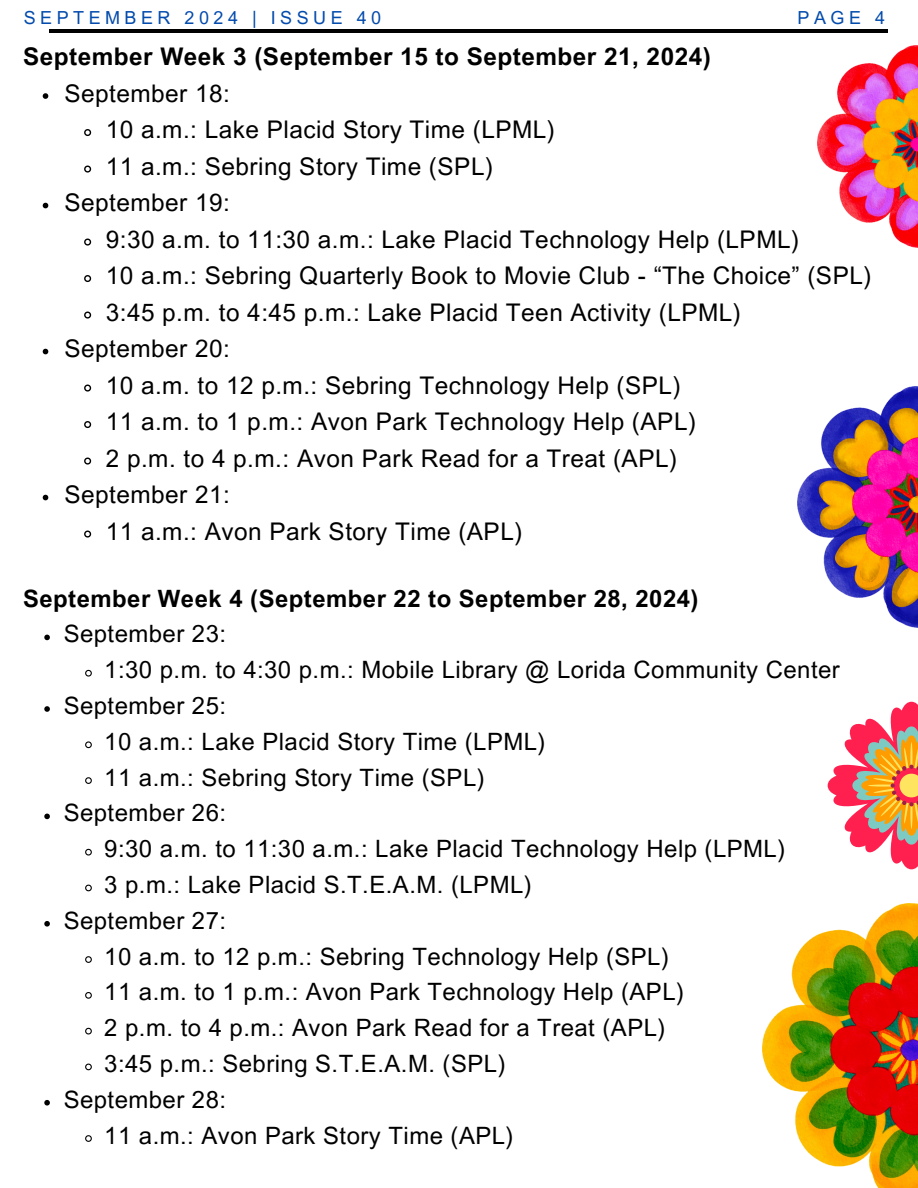
<style>
.page{position:relative;width:918px;height:1188px;background:#fff}
.page>*{position:absolute;margin:0;border:0;box-sizing:border-box;transform-origin:0 0}
.t1{font:24.3px "Arial MT Pro";letter-spacing:.02em;color:#000}
.t2{font:700 24.3px "Arial MT Pro";letter-spacing:.02em;color:#000}
.t3{font:23.85px "Arial MT Pro";letter-spacing:.02em;color:#000}
.t4{font:700 23.85px "Arial MT Pro";letter-spacing:.02em;color:#000}
.t5{font:18px "Arial MT Pro";letter-spacing:.25em;color:#034bad}
</style>
<div class="page">
<hr style="left:49px;top:29px;width:838px;height:3px;background:#000">
<img style="left:817px;top:45px;width:101px;height:203px">
<img style="left:798px;top:387px;width:120px;height:241px">
<img style="left:762px;top:904px;width:156px;height:284px">
<svg style="left:828px;top:702px;width:90px;height:167px"></svg>
<svg style="left:43px;top:93px;width:5px;height:6px"></svg>
<svg style="left:84px;top:129px;width:8px;height:7px"></svg>
<svg style="left:84px;top:165px;width:8px;height:8px"></svg>
<svg style="left:43px;top:203px;width:5px;height:5px"></svg>
<svg style="left:84px;top:238px;width:8px;height:8px"></svg>
<svg style="left:84px;top:275px;width:8px;height:7px"></svg>
<svg style="left:84px;top:311px;width:8px;height:8px"></svg>
<svg style="left:43px;top:349px;width:5px;height:5px"></svg>
<svg style="left:84px;top:384px;width:8px;height:8px"></svg>
<svg style="left:84px;top:421px;width:8px;height:8px"></svg>
<svg style="left:84px;top:457px;width:8px;height:8px"></svg>
<svg style="left:43px;top:495px;width:5px;height:5px"></svg>
<svg style="left:84px;top:530px;width:8px;height:8px"></svg>
<svg style="left:44px;top:635px;width:6px;height:5px"></svg>
<svg style="left:85px;top:669px;width:7px;height:8px"></svg>
<svg style="left:44px;top:706px;width:6px;height:6px"></svg>
<svg style="left:85px;top:741px;width:7px;height:8px"></svg>
<svg style="left:85px;top:777px;width:7px;height:7px"></svg>
<svg style="left:44px;top:814px;width:6px;height:5px"></svg>
<svg style="left:85px;top:848px;width:7px;height:8px"></svg>
<svg style="left:85px;top:884px;width:7px;height:8px"></svg>
<svg style="left:44px;top:921px;width:6px;height:6px"></svg>
<svg style="left:85px;top:956px;width:7px;height:7px"></svg>
<svg style="left:85px;top:992px;width:7px;height:7px"></svg>
<svg style="left:85px;top:1027px;width:7px;height:8px"></svg>
<svg style="left:85px;top:1063px;width:7px;height:8px"></svg>
<svg style="left:44px;top:1100px;width:6px;height:6px"></svg>
<svg style="left:85px;top:1135px;width:7px;height:7px"></svg>
<p class="t5" style="left:24px;top:11px;width:359px">SEPTEMBER 2024 | ISSUE 40</p>
<p class="t5" style="left:798px;top:11px;width:89px">PAGE 4</p>
<p class="t2" style="left:23px;top:48px;width:689px">September Week 3 (September 15 to September 21, 2024)</p>
<p class="t1" style="left:64px;top:84px;width:167px">September 18:</p>
<h1 class="t1" style="left:106px;top:121px;width:451px">10 a.m.: Lake Placid Story Time (LPML)</h1>
<p class="t1" style="left:106px;top:157px;width:389px">11 a.m.: Sebring Story Time (SPL)</p>
<p class="t1" style="left:64px;top:194px;width:167px">September 19:</p>
<p class="t1" style="left:106px;top:230px;width:695px">9:30 a.m. to 11:30 a.m.: Lake Placid Technology Help (LPML)</p>
<p class="t1" style="left:106px;top:267px;width:767px">10 a.m.: Sebring Quarterly Book to Movie Club - “The Choice” (SPL)</p>
<p class="t1" style="left:106px;top:303px;width:637px">3:45 p.m. to 4:45 p.m.: Lake Placid Teen Activity (LPML)</p>
<p class="t1" style="left:64px;top:340px;width:167px">September 20:</p>
<p class="t1" style="left:106px;top:376px;width:577px">10 a.m. to 12 p.m.: Sebring Technology Help (SPL)</p>
<p class="t1" style="left:106px;top:413px;width:592px">11 a.m. to 1 p.m.: Avon Park Technology Help (APL)</p>
<p class="t1" style="left:106px;top:449px;width:573px">2 p.m. to 4 p.m.: Avon Park Read for a Treat (APL)</p>
<p class="t1" style="left:64px;top:486px;width:167px">September 21:</p>
<p class="t1" style="left:106px;top:522px;width:418px">11 a.m.: Avon Park Story Time (APL)</p>
<p class="t4" style="left:23px;top:589px;width:677px">September Week 4 (September 22 to September 28, 2024)</p>
<p class="t3" style="left:64px;top:625px;width:164px">September 23:</p>
<p class="t3" style="left:104px;top:661px;width:737px">1:30 p.m. to 4:30 p.m.: Mobile Library @ Lorida Community Center</p>
<p class="t3" style="left:64px;top:697px;width:164px">September 25:</p>
<h1 class="t3" style="left:104px;top:733px;width:443px">10 a.m.: Lake Placid Story Time (LPML)</h1>
<p class="t3" style="left:104px;top:768px;width:382px">11 a.m.: Sebring Story Time (SPL)</p>
<p class="t3" style="left:64px;top:804px;width:164px">September 26:</p>
<p class="t3" style="left:104px;top:840px;width:683px">9:30 a.m. to 11:30 a.m.: Lake Placid Technology Help (LPML)</p>
<p class="t3" style="left:104px;top:876px;width:429px">3 p.m.: Lake Placid S.T.E.A.M. (LPML)</p>
<p class="t3" style="left:64px;top:911px;width:164px">September 27:</p>
<p class="t3" style="left:104px;top:947px;width:566px">10 a.m. to 12 p.m.: Sebring Technology Help (SPL)</p>
<p class="t3" style="left:104px;top:983px;width:581px">11 a.m. to 1 p.m.: Avon Park Technology Help (APL)</p>
<p class="t3" style="left:104px;top:1019px;width:563px">2 p.m. to 4 p.m.: Avon Park Read for a Treat (APL)</p>
<p class="t3" style="left:104px;top:1055px;width:403px">3:45 p.m.: Sebring S.T.E.A.M. (SPL)</p>
<p class="t3" style="left:64px;top:1090px;width:164px">September 28:</p>
<p class="t3" style="left:104px;top:1126px;width:411px">11 a.m.: Avon Park Story Time (APL)</p>
</div>
